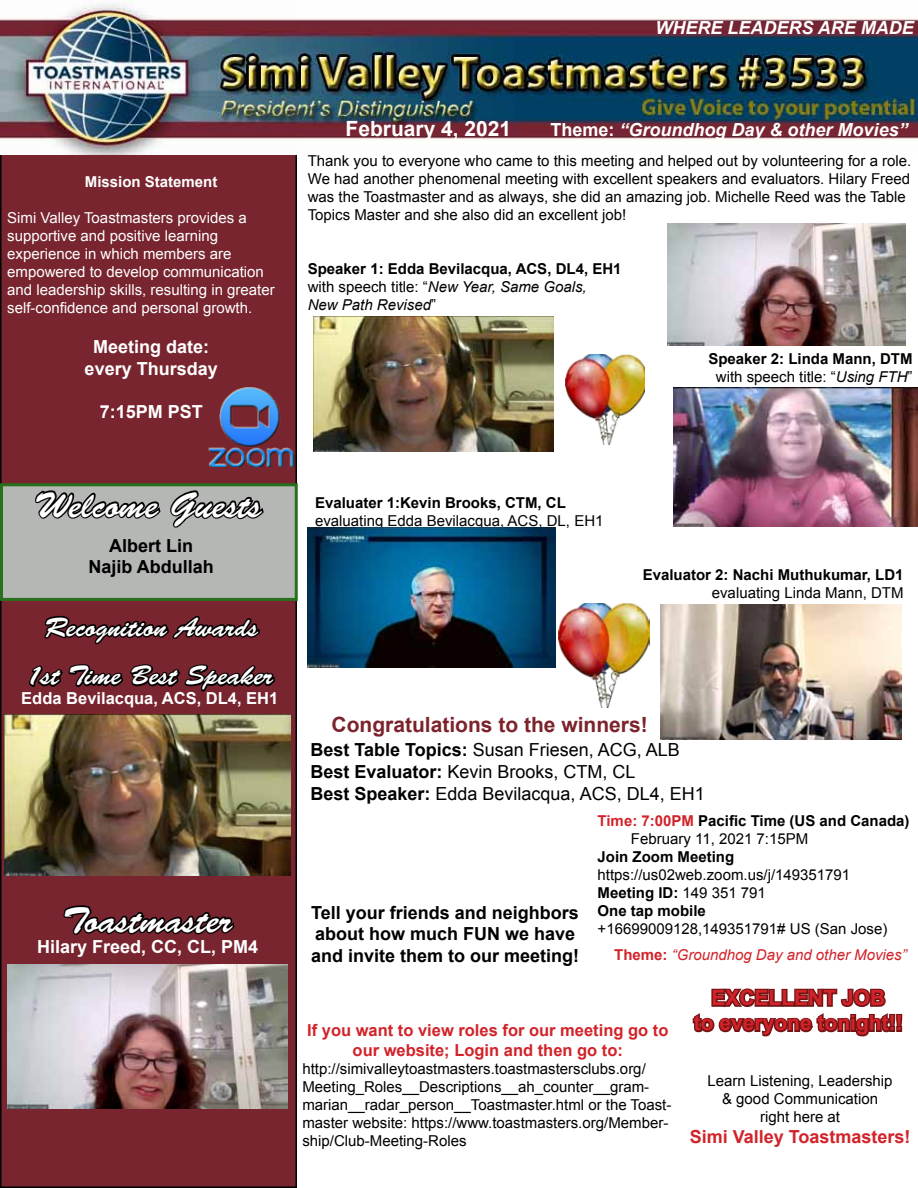
<style>
.page{position:relative;width:918px;height:1188px;background:#fff}
.page>*{position:absolute;margin:0;border:0;box-sizing:border-box;transform-origin:0 0}
.t1{font:36px "Brush Script Std";color:#fff}
.t2{font:27px/48.6px "Brush Script Std";color:#fff;text-align:center}
.t3{font:700 21px/25.2px "Arial";color:#d2232a;text-align:center}
.t4{font:700 21px "Arial";color:#7c232b}
.t5{font:700 21px "Arial";color:#fff}
.t6{font:18px/21.6px "Arial";color:#000}
.t7{font:700 18px/21.6px "Arial";color:#000}
.t8{font:700 18px/21.6px "Arial";color:#fff;text-align:center}
.t9{font:italic 700 18px "Arial";color:#fff}
.t10{font:700 18px "Arial";color:#d2232a}
.t11{font:700 16.5px/19.8px "Arial";color:#d2232a;text-align:center}
.t12{font:700 16.5px "Arial";color:#fff}
.t13{font:15px/18px "Arial";color:#000}
.t14{font:700 15px/18px "Arial";color:#000}
.t15{font:15px/18px "Arial";color:#fff}
.t16{font:italic 15px "Arial";color:#d2232a}
.t17{font:700 15px "Arial";color:#fff}
.s1{font-style:normal}
.s2{font-weight:400}
.s3{font-weight:400;font-style:italic}
.s4{font-weight:700}
.s5{color:#d2232a}
.s6{font-weight:700;font-style:normal}
</style>
<div class="page">
<div style="left:1px;top:1px;width:295px;height:1186px;background:#78252f"></div>
<img style="left:0;top:0;width:918px;height:155px">
<svg style="left:692px;top:988px;width:211px;height:49px"></svg>
<img style="left:277px;top:404px;width:17px;height:62px">
<img style="left:559px;top:603px;width:91px;height:104px">
<img style="left:565px;top:355px;width:79px;height:90px">
<div style="left:2px;top:485px;width:294px;height:114px;background:#b4b7b4"></div>
<div style="left:0;top:483px;width:298px;height:118px;border:3px solid #27711d"></div>
<svg style="left:28px;top:387px;width:249px;height:578px"></svg>
<img style="left:5px;top:715px;width:285px;height:160px">
<img style="left:313px;top:317px;width:240px;height:135px">
<img style="left:7px;top:965px;width:281px;height:144px">
<img style="left:668px;top:224px;width:237px;height:122px">
<img style="left:673px;top:388px;width:245px;height:139px">
<img style="left:308px;top:527px;width:247px;height:141px">
<img style="left:660px;top:605px;width:242px;height:135px">
<p class="t9" style="left:655px;top:16px;width:260px">WHERE LEADERS ARE MADE</p>
<p class="t17" style="left:85px;top:172px;width:134px">Mission Statement</p>
<p class="t15" style="left:7px;top:209px;width:269px">Simi Valley Toastmasters provides a supportive and positive learning experience in which members are empowered to develop communication and leadership skills, resulting in greater self-confidence and personal growth.</p>
<p class="t8" style="left:85px;top:336px;width:135px">Meeting date: every Thursday</p>
<p class="t8" style="left:100px;top:401px;width:105px">7:15PM PST</p>
<h3 class="t5" style="left:346px;top:115px;width:167px">February 4, 2021</h3>
<p class="t9" style="left:551px;top:117px;width:359px"><span class="s1">Theme:</span> “Groundhog Day &amp; other Movies”</p>
<p class="t13" style="left:308px;top:152px;width:605px">Thank you to everyone who came to this meeting and helped out by volunteering for a role.<br>We had another phenomenal meeting with excellent speakers and evaluators. Hilary Freed was the Toastmaster and as always, she did an amazing job. Michelle Reed was the Table Topics Master and she also did an excellent job!</p>
<p class="t14" style="left:308px;top:260px;width:315px">Speaker 1: Edda Bevilacqua, ACS, DL4, EH1 <span class="s2">with speech title: “</span><span class="s3">New Year, Same Goals,<br>New Path Revised</span><span class="s2">”</span></p>
<p class="t14" style="left:708px;top:350px;width:206px;text-align:center">Speaker 2: Linda Mann, DTM <span class="s2">with speech title: “</span><span class="s3">Using FTH</span><span class="s2">”</span></p>
<h1 class="t1" style="left:35px;top:485px;width:229px">Welcome Guests</h1>
<p class="t7" style="left:89px;top:535px;width:127px;text-align:center">Albert Lin<br>Najib Abdullah</p>
<h2 class="t2" style="left:26px;top:603px;width:248px">Recognition Awards<br>1st Time Best Speaker</h2>
<p class="t12" style="left:21px;top:687px;width:259px">Edda Bevilacqua, ACS, DL4, EH1</p>
<h1 class="t1" style="left:63px;top:900px;width:171px">Toastmaster</h1>
<p class="t8" style="left:37px;top:937px;width:223px">Hilary Freed, CC, CL, PM4</p>
<p class="t14" style="left:315px;top:494px;width:252px">Evaluater 1:Kevin Brooks, CTM, CL</p>
<p class="t13" style="left:315px;top:512px;width:290px">evaluating Edda Bevilacqua, ACS, DL, EH1</p>
<p class="t14" style="left:643px;top:566px;width:262px">Evaluator 2: Nachi Muthukumar, LD1</p>
<p class="t13" style="left:712px;top:584px;width:193px">evaluating Linda Mann, DTM</p>
<h3 class="t4" style="left:332px;top:710px;width:318px">Congratulations to the winners!</h3>
<p class="t6" style="left:310px;top:740px;width:396px"><span class="s4">Best Table Topics:</span> Susan Friesen, ACG, ALB<br><span class="s4">Best Evaluator:</span> Kevin Brooks, CTM, CL<br><span class="s4">Best Speaker:</span> Edda Bevilacqua, ACS, DL4, EH1</p>
<p class="t7" style="left:311px;top:902px;width:270px">Tell your friends and neighbors about how much FUN we have and invite them to our meeting!</p>
<p class="t14" style="left:631px;top:813px;width:280px;text-indent:-33px"><span class="s5">Time: 7:00PM</span> Pacific Time (US and Canada)<br><span class="s2">February 11, 2021 7:15PM</span></p>
<p class="t14" style="left:598px;top:849px;width:138px">Join Zoom Meeting</p>
<p class="t13" style="left:598px;top:866px;width:254px">https://us02web.zoom.us/j/149351791<br><span class="s4">Meeting ID:</span> 149 351 791<br><span class="s4">One tap mobile</span></p>
<p class="t13" style="left:598px;top:920px;width:291px">+16699009128,149351791# US (San Jose)</p>
<p class="t16" style="left:614px;top:945px;width:294px"><span class="s6">Theme:</span> “Groundhog Day and other Movies”</p>
<p class="t11" style="left:307px;top:1021px;width:363px">If you want to view roles for our meeting go to our website; Login and then go to:</p>
<p class="t13" style="left:302px;top:1060px;width:371px">http://simivalleytoastmasters.toastmastersclubs.org/ Meeting_Roles__Descriptions__ah_counter__gram&shy;marian__radar_person__Toastmaster.html or the Toast&shy;master website: https://www.toastmasters.org/Member&shy;ship/Club-Meeting-Roles</p>
<h3 class="t3" style="left:694px;top:986px;width:210px">EXCELLENT JOB<br>to everyone tonight!!</h3>
<p class="t13" style="left:708px;top:1071px;width:187px;text-align:center">Learn Listening, Leadership &amp; good Communication right here at</p>
<p class="t10" style="left:690px;top:1125px;width:222px">Simi Valley Toastmasters!</p>
</div>
